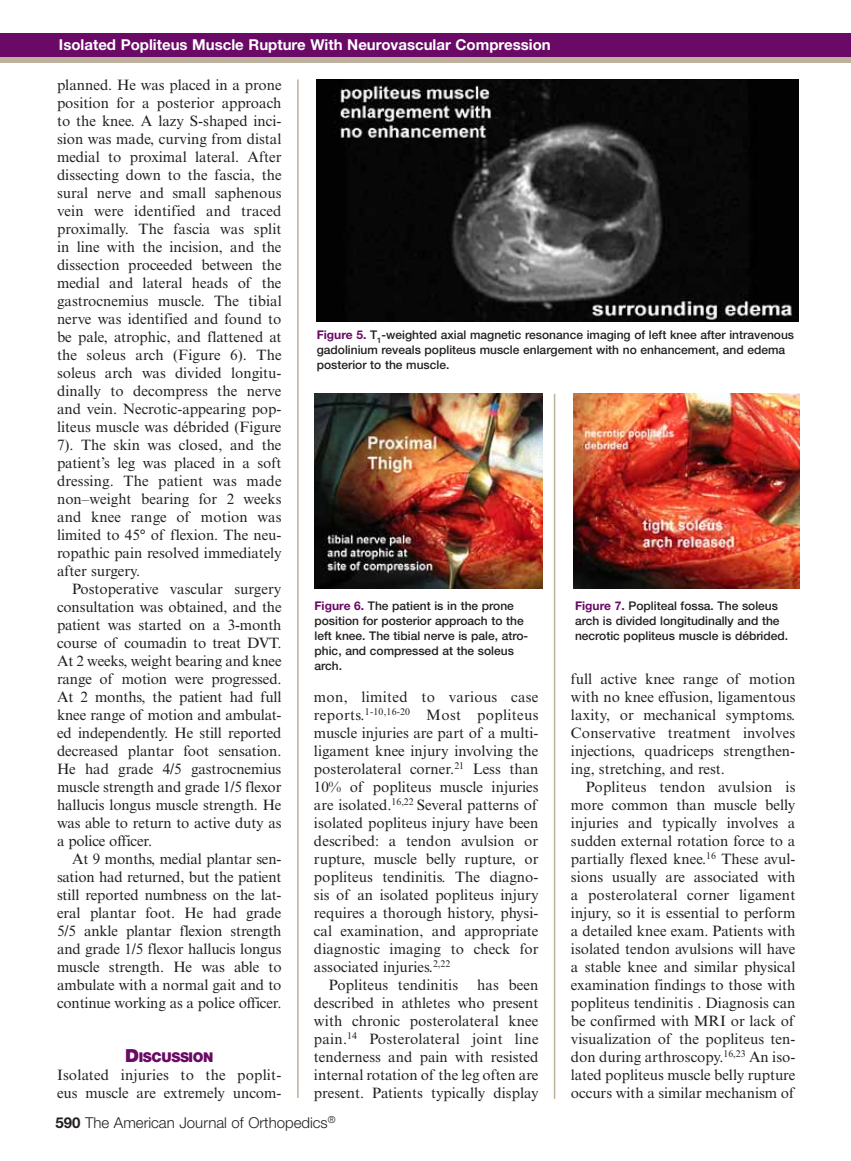
<style>
.page{position:relative;width:851px;height:1161px;background:#fff}
.page>*{position:absolute;margin:0;border:0;box-sizing:border-box;transform-origin:0 0}
.t1{font:15px/18px "Times New Roman MT Std";color:#231f20;text-align:justify}
.t2{font:700 15px "Helvetica Neue LT Std";color:#fff}
.t3{font:300 15px "Helvetica Neue LT Std";color:#231f20}
.t4{font:15px "Times New Roman MT Std";letter-spacing:.02em;color:#231f20}
.t5{font:900 13.5px "Helvetica Neue LT Std";letter-spacing:-.025em;color:#6b0966}
.t6{font:500 12px/15px "Helvetica Neue LT Std";color:#231f20}
.s1{font-size:18px}
.s2{font-weight:700;color:#6b0966}
.s3{font-weight:700}
</style>
<div class="page">
<div style="left:0;top:33px;width:850px;height:24px;background:#6b0966"></div>
<div style="left:0;top:57px;width:850px;height:6px;background:#bdb09c"></div>
<hr style="left:297px;top:80px;width:1px;height:1018px;background:#bdb09c">
<hr style="left:554px;top:394px;width:1px;height:705px;background:#bdb09c">
<img style="left:317px;top:80px;width:481px;height:241px">
<img style="left:314px;top:394px;width:228px;height:195px">
<img style="left:573px;top:394px;width:226px;height:195px">
<p class="t2" style="left:59px;top:36px;width:493px">Isolated Popliteus Muscle Rupture With Neurovascular Compression</p>
<p class="t1" style="left:57px;top:76px;width:226px">planned. He was placed in a prone position for a posterior approach to the knee. A lazy S-shaped inci&shy;sion was made, curving from distal medial to proximal lateral. After dissecting down to the fascia, the sural nerve and small saphenous vein were identified and traced proximally. The fascia was split in line with the incision, and the dissection proceeded between the medial and lateral heads of the gastrocnemius muscle. The tibial nerve was identified and found to be pale, atrophic, and flattened at the soleus arch (Figure 6). The soleus arch was divided longitu&shy;dinally to decompress the nerve and vein. Necrotic-appearing pop&shy;liteus muscle was débrided (Figure 7). The skin was closed, and the patient’s leg was placed in a soft dressing. The patient was made non–weight bearing for 2 weeks and knee range of motion was limited to 45° of flexion. The neu&shy;ropathic pain resolved immediately after surgery.</p>
<p class="t1" style="left:57px;top:580px;width:226px;text-indent:15px">Postoperative vascular surgery consultation was obtained, and the patient was started on a 3-month course of coumadin to treat DVT.<br>At 2 weeks, weight bearing and knee range of motion were progressed.<br>At 2 months, the patient had full knee range of motion and ambulat&shy;ed independently. He still reported decreased plantar foot sensation.<br>He had grade 4/5 gastrocnemius muscle strength and grade 1/5 flexor hallucis longus muscle strength. He was able to return to active duty as a police officer.</p>
<p class="t1" style="left:57px;top:850px;width:226px;text-indent:15px">At 9 months, medial plantar sen&shy;sation had returned, but the patient still reported numbness on the lat&shy;eral plantar foot. He had grade 5/5 ankle plantar flexion strength and grade 1/5 flexor hallucis longus muscle strength. He was able to ambulate with a normal gait and to continue working as a police officer.</p>
<p class="t5" style="left:125px;top:1049px;width:90px"><span class="s1">D</span>ISCUSSION</p>
<p class="t1" style="left:57px;top:1066px;width:226px">Isolated injuries to the poplit&shy;eus muscle are extremely uncom-</p>
<p class="t6" style="left:317px;top:327px;width:479px"><span class="s2">Figure 5.</span> T<sub>1</sub>-weighted axial magnetic resonance imaging of left knee after intravenous gadolinium reveals popliteus muscle enlargement with no enhancement, and edema posterior to the muscle.</p>
<p class="t6" style="left:314px;top:598px;width:215px"><span class="s2">Figure 6.</span> The patient is in the prone position for posterior approach to the left knee. The tibial nerve is pale, atro&shy;phic, and compressed at the soleus arch.</p>
<p class="t6" style="left:575px;top:598px;width:214px"><span class="s2">Figure 7.</span> Popliteal fossa. The soleus arch is divided longitudinally and the necrotic popliteus muscle is débrided.</p>
<p class="t1" style="left:314px;top:688px;width:226px">mon, limited to various case</p>
<p class="t4" style="left:314px;top:706px;width:226px">reports.<sup>1-10,16-20</sup> Most popliteus</p>
<p class="t1" style="left:314px;top:724px;width:226px">muscle injuries are part of a multi-</p>
<p class="t1" style="left:314px;top:742px;width:226px">ligament knee injury involving the</p>
<p class="t1" style="left:314px;top:760px;width:226px">posterolateral corner.<sup>21</sup> Less than</p>
<p class="t1" style="left:314px;top:778px;width:226px">10% of popliteus muscle injuries</p>
<p class="t1" style="left:314px;top:796px;width:224px">are isolated.<sup>16,22</sup> Several patterns of</p>
<p class="t1" style="left:314px;top:814px;width:226px">isolated popliteus injury have been</p>
<p class="t1" style="left:314px;top:832px;width:226px">described: a tendon avulsion or</p>
<p class="t1" style="left:314px;top:850px;width:226px">rupture, muscle belly rupture, or</p>
<p class="t1" style="left:314px;top:868px;width:226px">popliteus tendinitis. The diagno-</p>
<p class="t1" style="left:314px;top:886px;width:226px">sis of an isolated popliteus injury</p>
<p class="t1" style="left:314px;top:904px;width:226px">requires a thorough history, physi-</p>
<p class="t1" style="left:314px;top:922px;width:226px">cal examination, and appropriate</p>
<p class="t1" style="left:314px;top:940px;width:226px">diagnostic imaging to check for</p>
<p class="t1" style="left:314px;top:958px;width:138px">associated injuries.<sup>2,22</sup></p>
<p class="t1" style="left:329px;top:976px;width:131px">Popliteus tendinitis</p>
<p class="t1" style="left:314px;top:976px;width:226px;text-indent:163px">has been described in athletes who present with chronic posterolateral knee pain.<sup>14</sup> Posterolateral joint line tenderness and pain with resisted internal rotation of the leg often are present. Patients typically display</p>
<p class="t1" style="left:571px;top:670px;width:226px">full active knee range of motion with no knee effusion, ligamentous laxity, or mechanical symptoms.<br>Conservative treatment involves injections, quadriceps strengthen&shy;ing, stretching, and rest.</p>
<p class="t1" style="left:571px;top:778px;width:226px;text-indent:15px">Popliteus tendon avulsion is more common than muscle belly injuries and typically involves a sudden external rotation force to a partially flexed knee.<sup>16</sup> These avul&shy;sions usually are associated with a posterolateral corner ligament injury, so it is essential to perform a detailed knee exam. Patients with isolated tendon avulsions will have a stable knee and similar physical examination findings to those with popliteus tendinitis . Diagnosis can be confirmed with MRI or lack of visualization of the popliteus ten&shy;don during arthroscopy.<sup>16,23</sup> An iso&shy;lated popliteus muscle belly rupture occurs with a similar mechanism of</p>
<p class="t3" style="left:56px;top:1114px;width:281px"><span class="s3">590</span> The American Journal of Orthopedics<sup>®</sup></p>
</div>
